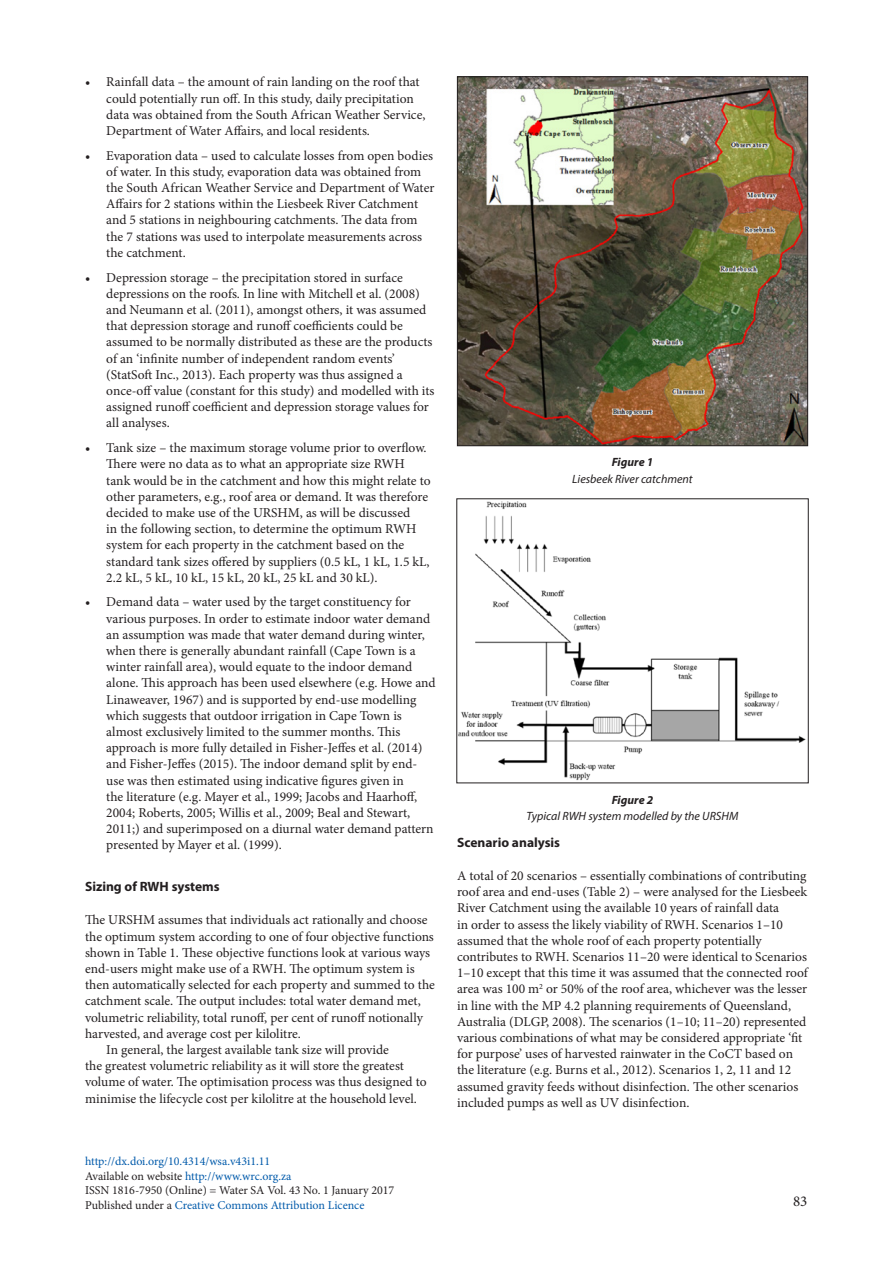
<style>
.page{position:relative;width:893px;height:1263px;background:#fff}
.page>*{position:absolute;margin:0;border:0;box-sizing:border-box;transform-origin:0 0}
.t1{font:15px "Minion Pro";color:#231f20}
.Body{font:13.5px/16.2px "Minion Pro";color:#231f20}
.Body_indent{font:13.5px/16.2px "Minion Pro";color:#231f20}
.Kop_2{font:700 13.5px "Myriad Pro";color:#231f20}
.t2{font:12px/14.4px "Minion Pro";color:#015aaa}
.t3{font:italic 12px "Myriad Pro";color:#231f20}
.Caption_heading{font:italic 700 12px "Myriad Pro";color:#231f20}
.s1{color:#231f20}
</style>
<div class="page">
<img style="left:459px;top:79px;width:347px;height:365px">
<div style="left:457px;top:77px;width:351px;height:369px;border:1px solid #231f20"></div>
<img style="left:459px;top:501px;width:347px;height:280px">
<p class="Body" style="left:106px;top:74px;width:321px;text-indent:-21px">• Rainfall data – the amount of rain landing on the roof that could potentially run off. In this study, daily precipitation data was obtained from the South African Weather Service, Department of Water Affairs, and local residents.</p>
<p class="Body" style="left:106px;top:147px;width:330px;text-indent:-21px">• Evaporation data – used to calculate losses from open bodies of water. In this study, evaporation data was obtained from the South African Weather Service and Department of Water Affairs for 2 stations within the Liesbeek River Catchment and 5 stations in neighbouring catchments. The data from the 7 stations was used to interpolate measurements across the catchment.</p>
<p class="Body" style="left:106px;top:269px;width:330px;text-indent:-21px">• Depression storage – the precipitation stored in surface depressions on the roofs. In line with Mitchell et al. (2008) and Neumann et al. (2011), amongst others, it was assumed that depression storage and runoff coefficients could be assumed to be normally distributed as these are the products of an ‘infinite number of independent random events’ (StatSoft Inc., 2013). Each property was thus assigned a once-off value (constant for this study) and modelled with its assigned runoff coefficient and depression storage values for all analyses.</p>
<p class="Body" style="left:106px;top:440px;width:326px;text-indent:-21px">• Tank size – the maximum storage volume prior to overflow.<br>There were no data as to what an appropriate size RWH tank would be in the catchment and how this might relate to other parameters, e.g., roof area or demand. It was therefore decided to make use of the URSHM, as will be discussed<br>in the following section, to determine the optimum RWH system for each property in the catchment based on the standard tank sizes offered by suppliers (0.5 kL, 1 kL, 1.5 kL, 2.2 kL, 5 kL, 10 kL, 15 kL, 20 kL, 25 kL and 30 kL).</p>
<p class="Body" style="left:106px;top:594px;width:331px;text-indent:-21px">• Demand data – water used by the target constituency for various purposes. In order to estimate indoor water demand an assumption was made that water demand during winter, when there is generally abundant rainfall (Cape Town is a winter rainfall area), would equate to the indoor demand alone. This approach has been used elsewhere (e.g. Howe and Linaweaver, 1967) and is supported by end-use modelling which suggests that outdoor irrigation in Cape Town is almost exclusively limited to the summer months. This approach is more fully detailed in Fisher-Jeffes et al. (2014) and Fisher-Jeffes (2015). The indoor demand split by end&shy;use was then estimated using indicative figures given in<br>the literature (e.g. Mayer et al., 1999; Jacobs and Haarhoff, 2004; Roberts, 2005; Willis et al., 2009; Beal and Stewart, 2011;) and superimposed on a diurnal water demand pattern presented by Mayer et al. (1999).</p>
<p class="Kop_2" style="left:85px;top:878px;width:136px">Sizing of RWH systems</p>
<p class="Body" style="left:85px;top:912px;width:351px">The URSHM assumes that individuals act rationally and choose the optimum system according to one of four objective functions shown in Table 1. These objective functions look at various ways end-users might make use of a RWH. The optimum system is then automatically selected for each property and summed to the catchment scale. The output includes: total water demand met, volumetric reliability, total runoff, per cent of runoff notionally harvested, and average cost per kilolitre.</p>
<p class="Body_indent" style="left:85px;top:1042px;width:343px;text-indent:21px">In general, the largest available tank size will provide<br>the greatest volumetric reliability as it will store the greatest volume of water. The optimisation process was thus designed to minimise the lifecycle cost per kilolitre at the household level.</p>
<p class="t2" style="left:85px;top:1154px;width:311px">http://dx.doi.org/10.4314/wsa.v43i1.11<br><span class="s1">Available on website</span> http://www.wrc.org.za<br><span class="s1">ISSN 1816-7950 (Online) = Water SA Vol. 43 No. 1 January 2017<br>Published under a</span> Creative Commons Attribution Licence</p>
<p class="Caption_heading" style="left:612px;top:454px;width:43px">Figure 1</p>
<p class="t3" style="left:572px;top:471px;width:122px">Liesbeek River catchment</p>
<p class="Caption_heading" style="left:612px;top:792px;width:43px">Figure 2</p>
<p class="t3" style="left:527px;top:808px;width:213px">Typical RWH system modelled by the URSHM</p>
<p class="Kop_2" style="left:457px;top:833px;width:104px">Scenario analysis</p>
<p class="Body" style="left:457px;top:868px;width:352px">A total of 20 scenarios – essentially combinations of contributing roof area and end-uses (Table 2) – were analysed for the Liesbeek River Catchment using the available 10 years of rainfall data<br>in order to assess the likely viability of RWH. Scenarios 1–10 assumed that the whole roof of each property potentially contributes to RWH. Scenarios 11–20 were identical to Scenarios 1–10 except that this time it was assumed that the connected roof area was 100 m<sup>2</sup> or 50% of the roof area, whichever was the lesser in line with the MP 4.2 planning requirements of Queensland, Australia (DLGP, 2008). The scenarios (1–10; 11–20) represented various combinations of what may be considered appropriate ‘fit for purpose’ uses of harvested rainwater in the CoCT based on the literature (e.g. Burns et al., 2012). Scenarios 1, 2, 11 and 12 assumed gravity feeds without disinfection. The other scenarios included pumps as well as UV disinfection.</p>
<p class="t1" style="left:793px;top:1191px;width:16px">83</p>
</div>
